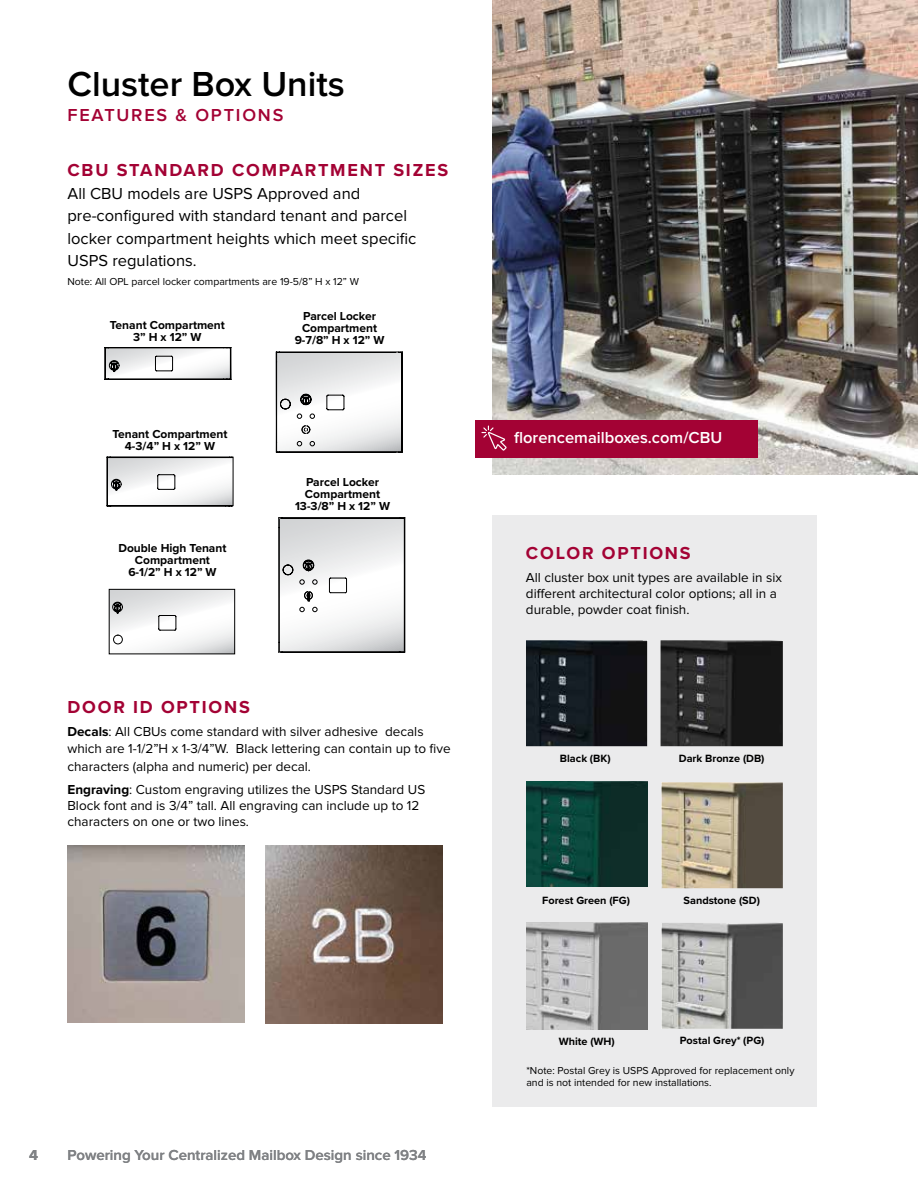
<style>
.page{position:relative;width:918px;height:1188px;background:#fff}
.page>*{position:absolute;margin:0;border:0;box-sizing:border-box;transform-origin:0 0}
.t1{font:600 36px "Proxima Nova";color:#000}
.t2{font:700 18px "Proxima Nova";letter-spacing:.1em;color:#a30234}
.t3{font:600 18px "Proxima Nova";letter-spacing:.1em;color:#a30234}
.t4{font:16.5px/22.5px "Proxima Nova";color:#000}
.t5{font:600 16.5px "Proxima Nova";color:#fff}
.t6{font:600 15px "Proxima Nova";color:#808285}
.t7{font:700 15px "Proxima Nova";color:#808285}
.t8{font:13.5px/16.2px "Proxima Nova";color:#000}
.t9{font:700 12px/12px "Proxima Nova";color:#000;text-align:center}
.t10{font:700 10.95px "Proxima Nova";color:#000}
.t11{font:10.5px/12px "Proxima Nova";color:#000}
.s1{font-weight:700}
</style>
<div class="page">
<img style="left:67px;top:845px;width:178px;height:178px">
<div style="left:492px;top:515px;width:325px;height:592px;background:#ebebec"></div>
<img style="left:492px;top:0;width:426px;height:474px">
<svg style="left:106px;top:456px;width:128px;height:51px"></svg>
<svg style="left:104px;top:347px;width:128px;height:33px"></svg>
<svg style="left:112px;top:588px;width:124px;height:67px"></svg>
<div style="left:113px;top:635px;width:10px;height:9px;border:1px solid #000;border-radius:50%"></div>
<svg style="left:275px;top:351px;width:128px;height:102px"></svg>
<svg style="left:278px;top:517px;width:127px;height:136px"></svg>
<div style="left:475px;top:420px;width:283px;height:38px;background:#a30234"></div>
<img style="left:526px;top:640px;width:121px;height:106px">
<img style="left:661px;top:640px;width:122px;height:106px">
<img style="left:662px;top:923px;width:121px;height:106px">
<img style="left:526px;top:781px;width:121px;height:106px">
<img style="left:662px;top:782px;width:121px;height:106px">
<img style="left:526px;top:922px;width:121px;height:107px">
<svg style="left:481px;top:426px;width:26px;height:25px"></svg>
<img style="left:265px;top:846px;width:178px;height:177px">
<h1 class="t1" style="left:68px;top:67px;width:279px">Cluster Box Units</h1>
<h2 class="t3" style="left:68px;top:107px;width:217px">FEATURES &amp; OPTIONS</h2>
<h2 class="t2" style="left:68px;top:157px;width:382px">CBU STANDARD COMPARTMENT SIZES</h2>
<p class="t4" style="left:68px;top:183px;width:350px">All CBU models are USPS Approved and pre-configured with standard tenant and parcel locker compartment heights which meet specific USPS regulations.</p>
<p class="t11" style="left:68px;top:276px;width:293px">Note: All OPL parcel locker compartments are 19-5/8” H x 12” W</p>
<p class="t9" style="left:110px;top:319px;width:117px">Tenant Compartment<br>3” H x 12” W</p>
<p class="t9" style="left:112px;top:428px;width:117px">Tenant Compartment<br>4-3/4” H x 12” W</p>
<p class="t9" style="left:118px;top:541px;width:109px">Double High Tenant<br>Compartment<br>6-1/2” H x 12” W</p>
<p class="t9" style="left:295px;top:309px;width:91px">Parcel Locker<br>Compartment<br>9-7/8” H x 12” W</p>
<p class="t9" style="left:295px;top:475px;width:96px">Parcel Locker<br>Compartment<br>13-3/8” H x 12” W</p>
<h2 class="t2" style="left:68px;top:694px;width:184px">DOOR ID OPTIONS</h2>
<p class="t8" style="left:68px;top:724px;width:385px"><span class="s1">Decals</span>: All CBUs come standard with silver adhesive decals which are 1-1/2”H x 1-3/4”W. Black lettering can contain up to five</p>
<p class="t8" style="left:68px;top:755px;width:359px;line-height:23px">characters (alpha and numeric) per decal.<br><span class="s1">Engraving</span>: Custom engraving utilizes the USPS Standard US</p>
<p class="t8" style="left:68px;top:798px;width:353px">Block font and is 3/4” tall. All engraving can include up to 12 characters on one or two lines.</p>
<p class="t7" style="left:29px;top:1143px;width:10px">4</p>
<p class="t6" style="left:68px;top:1148px;width:361px">Powering Your Centralized Mailbox Design since 1934</p>
<p class="t5" style="left:514px;top:430px;width:210px">florencemailboxes.com/CBU</p>
<h2 class="t2" style="left:526px;top:539px;width:166px">COLOR OPTIONS</h2>
<p class="t8" style="left:526px;top:570px;width:258px">All cluster box unit types are available in six different architectural color options; all in a durable, powder coat finish.</p>
<p class="t10" style="left:560px;top:750px;width:52px">Black (BK)</p>
<p class="t10" style="left:679px;top:750px;width:87px">Dark Bronze (DB)</p>
<p class="t10" style="left:542px;top:892px;width:89px">Forest Green (FG)</p>
<p class="t10" style="left:684px;top:892px;width:78px">Sandstone (SD)</p>
<p class="t10" style="left:559px;top:1033px;width:58px">White (WH)</p>
<p class="t10" style="left:680px;top:1032px;width:86px">Postal Grey* (PG)</p>
<p class="t11" style="left:526px;top:1065px;width:270px">*Note: Postal Grey is USPS Approved for replacement only and is not intended for new installations.</p>
</div>
